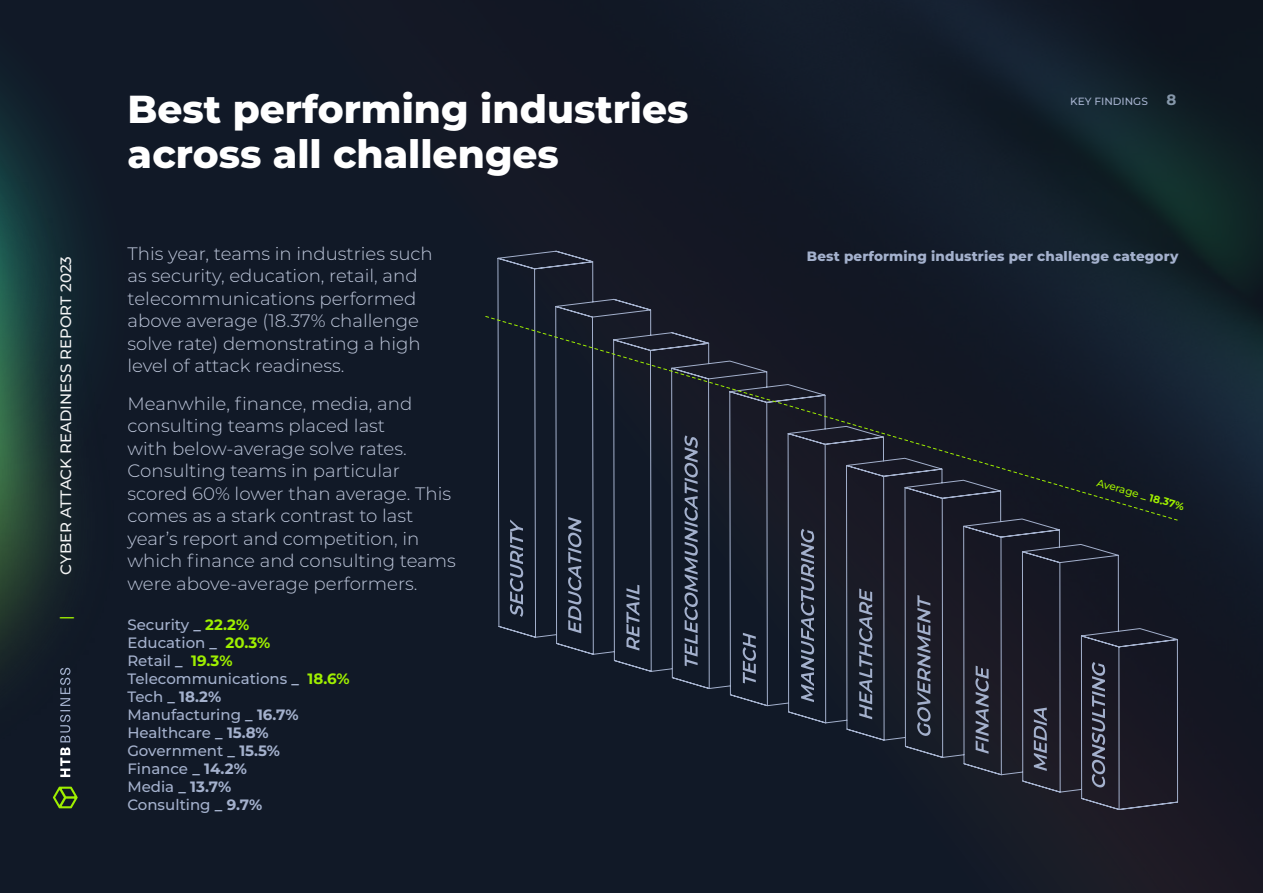
<style>
.page{position:relative;width:1263px;height:893px;background:#fff}
.page>*{position:absolute;margin:0;border:0;box-sizing:border-box;transform-origin:0 0}
.t1{font:800 39px/45px "Montserrat";color:#fff}
.t2{font:300 18px/22.5px "Montserrat";color:#bfc8dc}
.t3{font:500 15px/18px "Montserrat";color:#a4b1cd}
.t4{font:500 15px "Montserrat";color:#f3f4f4}
.t5{font:700 15px "Montserrat";color:#a4b1cd}
.t6{font:500 15px "Montserrat";color:#9fef00}
.t7{font:800 13.5px "Montserrat";letter-spacing:.01em;color:#a4b1cd}
.t8{font:500 10.5px "Montserrat";color:#9fef00}
.t9{font:500 10.5px "Montserrat";color:#a4b1cd}
.s1{font-weight:700}
.s2{font-weight:700;color:#9fef00}
</style>
<div class="page">
<img style="left:0;top:0;width:1263px;height:893px">
<svg style="left:497px;top:250px;width:684px;height:560px;background:#181d2b"></svg>
<svg style="left:485px;top:315px;width:693px;height:206px;background:#181d2a"></svg>
<svg style="left:510px;top:519px;width:13px;height:98px"></svg>
<svg style="left:568px;top:517px;width:13px;height:116px;background:#4a5467"></svg>
<svg style="left:626px;top:585px;width:13px;height:66px"></svg>
<svg style="left:684px;top:435px;width:14px;height:231px;background:#475164"></svg>
<svg style="left:743px;top:633px;width:13px;height:50px"></svg>
<svg style="left:801px;top:529px;width:13px;height:173px;background:#4d5568"></svg>
<svg style="left:859px;top:588px;width:13px;height:131px;background:#4d5566"></svg>
<svg style="left:917px;top:595px;width:13px;height:141px;background:#505668"></svg>
<svg style="left:975px;top:666px;width:14px;height:88px"></svg>
<svg style="left:1034px;top:708px;width:13px;height:63px"></svg>
<svg style="left:1092px;top:662px;width:13px;height:125px;background:#505466"></svg>
<p class="t4" style="left:55px;top:575px;width:320px;rotate:-90deg">CYBER ATTACK READINESS REPORT 2023</p>
<p class="t6" style="left:55px;top:619px;width:6px;rotate:-90deg">|</p>
<h1 class="t1" style="left:128px;top:84px;width:562px">Best performing industries across all challenges</h1>
<p class="t2" style="left:128px;top:241px;width:307px">This year, teams in industries such as security, education, retail, and telecommunications performed above average (18.37% challenge solve rate) demonstrating a high level of attack readiness.</p>
<p class="t2" style="left:128px;top:391px;width:330px">Meanwhile, finance, media, and consulting teams placed last<br>with below-average solve rates.<br>Consulting teams in particular scored 60% lower than average. This comes as a stark contrast to last year’s report and competition, in which finance and consulting teams were above-average performers.</p>
<p class="t3" style="left:127px;top:615px;width:224px">Security <span class="s1">_</span> <span class="s2">22.2%<br></span>Education <span class="s1">_</span> <span class="s2">20.3%<br></span>Retail <span class="s1">_</span> <span class="s2">19.3%<br></span>Telecommunications <span class="s1">_</span> <span class="s2">18.6%<br></span>Tech <span class="s1">_ 18.2%<br></span>Manufacturing <span class="s1">_ 16.7%<br></span>Healthcare <span class="s1">_ 15.8%<br></span>Government <span class="s1">_ 15.5%<br></span>Finance <span class="s1">_ 14.2%<br></span>Media <span class="s1">_ 13.7%<br></span>Consulting <span class="s1">_ 9.7%</span></p>
<p class="t9" style="left:1070px;top:94px;width:79px">KEY FINDINGS</p>
<p class="t5" style="left:1166px;top:89px;width:11px">8</p>
<p class="t7" style="left:807px;top:247px;width:373px">Best performing industries per challenge category</p>
<p class="t8" style="left:1099px;top:475px;width:92px;rotate:16deg">Average <span class="s1">_ 18.37%</span></p>
</div>
